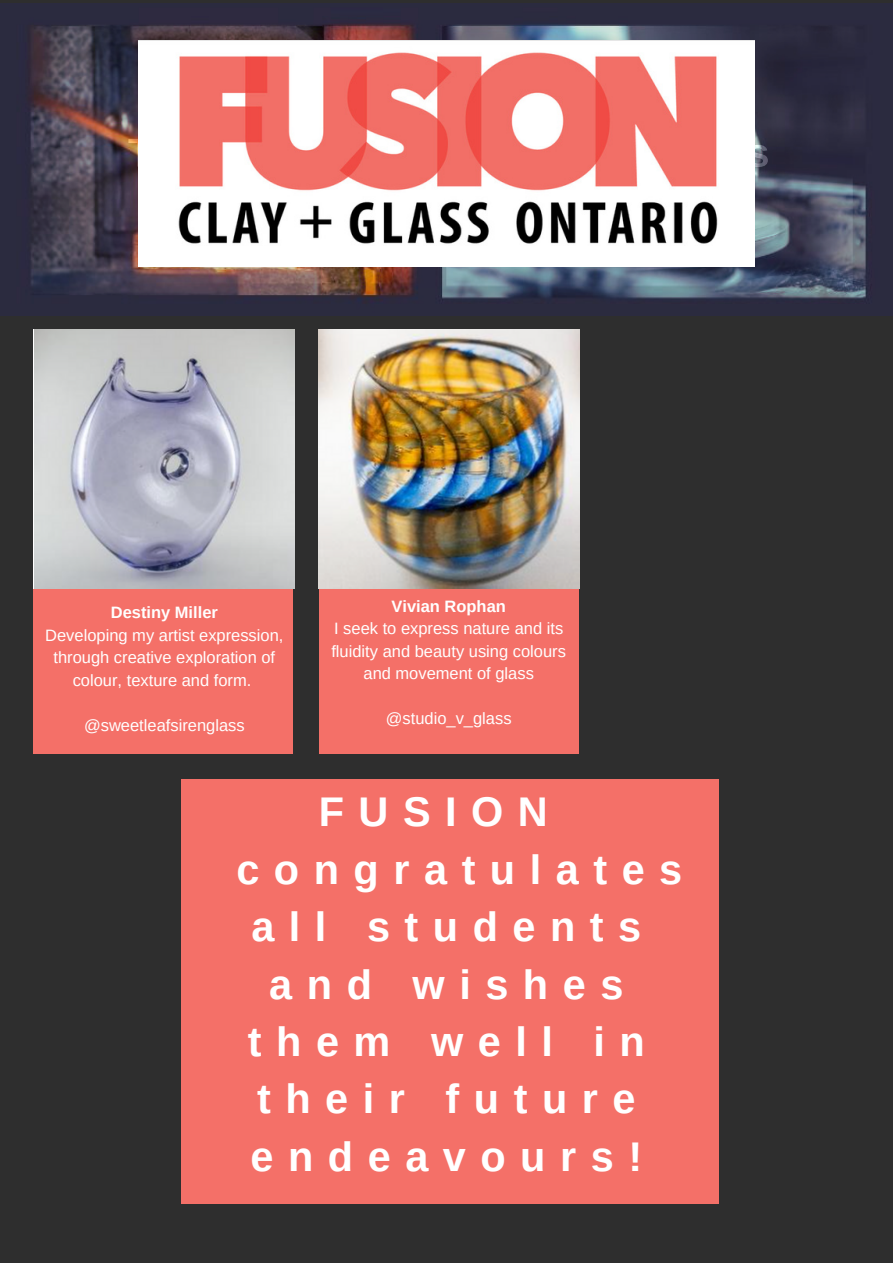
<style>
.page{position:relative;width:893px;height:1264px;background:#fff}
.page>*{position:absolute;margin:0;border:0;box-sizing:border-box;transform-origin:0 0}
.t1{font:700 41.4px "Arimo";letter-spacing:.35em;color:#fff}
.t2{font:16.5px/22.5px "Arimo";color:#fff;text-align:center}
.t3{font:700 16.5px "Arimo";color:#fff}
</style>
<div class="page">
<div style="left:0;top:0;width:892px;height:1262px;background:#2e2e2e"></div>
<div style="left:318px;top:589px;width:260px;height:164px;background:#f47068"></div>
<div style="left:33px;top:589px;width:260px;height:164px;background:#f47068"></div>
<img style="left:34px;top:329px;width:260px;height:260px">
<img style="left:318px;top:329px;width:261px;height:260px">
<div style="left:182px;top:778px;width:536px;height:425px;background:#f47068"></div>
<img style="left:0;top:4px;width:892px;height:311px">
<img style="left:139px;top:41px;width:615px;height:226px">
<p class="t3" style="left:111px;top:603px;width:109px">Destiny Miller</p>
<p class="t2" style="left:45px;top:624px;width:240px">Developing my artist expression, through creative exploration of colour, texture and form.</p>
<p class="t2" style="left:84px;top:714px;width:162px">@sweetleafsirenglass</p>
<p class="t3" style="left:391px;top:597px;width:116px">Vivian Rophan</p>
<p class="t2" style="left:331px;top:617px;width:236px">I seek to express nature and its fluidity and beauty using colours and movement of glass</p>
<p class="t2" style="left:386px;top:707px;width:127px">@studio_v_glass</p>
<p class="t1" style="left:319px;top:789px;width:231px">FUSION</p>
<p class="t1" style="left:236px;top:846px;width:447px">congratulates</p>
<p class="t1" style="left:251px;top:903px;width:391px">all students</p>
<p class="t1" style="left:269px;top:961px;width:355px">and wishes</p>
<p class="t1" style="left:248px;top:1018px;width:398px">them well in</p>
<p class="t1" style="left:257px;top:1075px;width:380px">their future</p>
<p class="t1" style="left:250px;top:1133px;width:393px">endeavours!</p>
</div>
